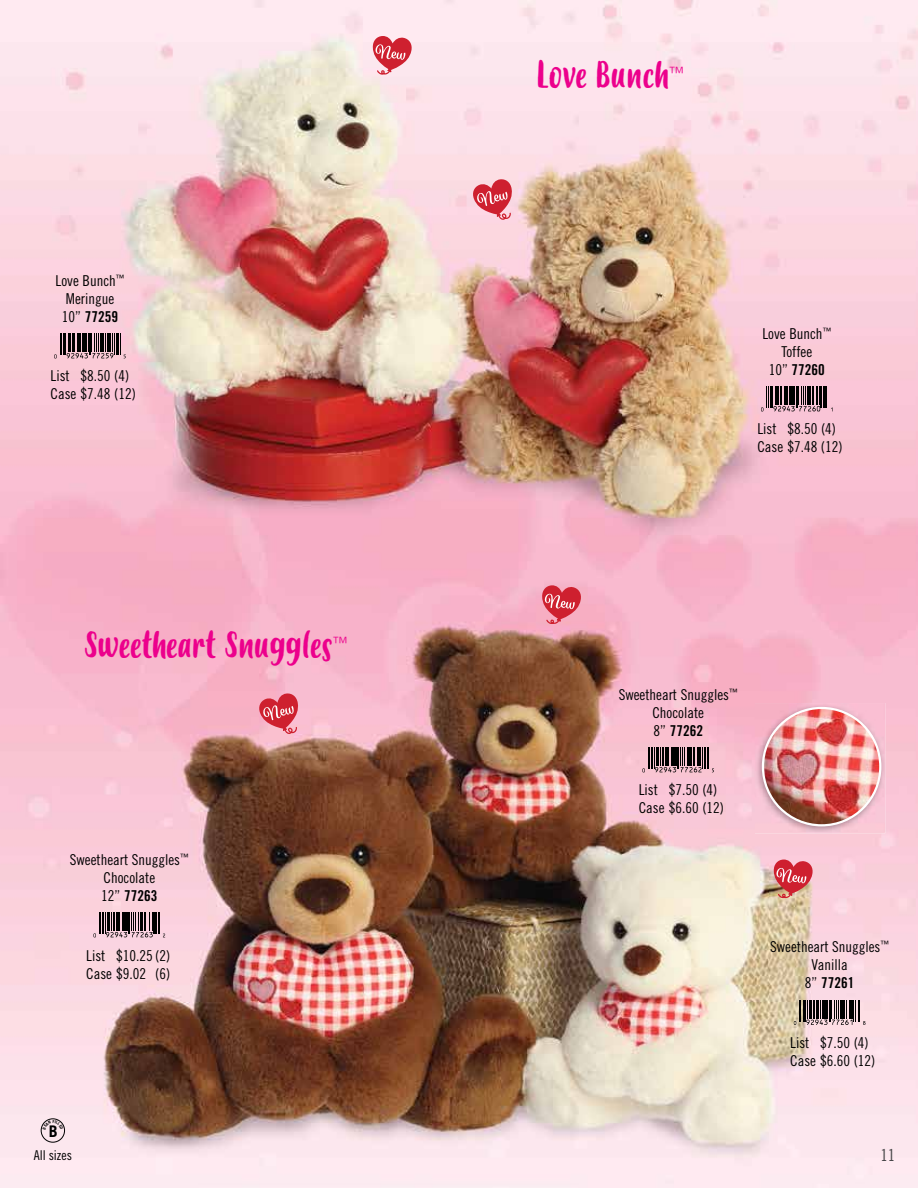
<style>
.page{position:relative;width:918px;height:1188px;background:#fff}
.page>*{position:absolute;margin:0;border:0;box-sizing:border-box;transform-origin:0 0}
.t1{font:36px "Budidaya";color:#ec008c}
.t2{font:16.5px "Trade Gothic LT Std Cn 18";color:#464547}
.t3{font:700 16.05px "Trade Gothic LT Std";color:#000}
.t4{font:300 15.75px "Helvetica Neue LT Std";color:#ec008c}
.t5{font:15px/18px "Trade Gothic LT Std Cn 18";color:#000;text-align:center}
.t6{font:15px "Trade Gothic LT Std Bd Cn 20";color:#000}
.t7{font:13.5px "Trade Gothic LT Std Cn 18";color:#000}
.s1{font-family:"Trade Gothic LT Std Cn 18"}
</style>
<div class="page">
<img style="left:0;top:0;width:918px;height:1188px">
<svg style="left:93px;top:913px;width:72px;height:24px;background:#826d73"></svg>
<svg style="left:794px;top:1000px;width:72px;height:25px;background:#7b6d6c"></svg>
<svg style="left:642px;top:748px;width:72px;height:24px;background:#7c6268"></svg>
<svg style="left:761px;top:387px;width:72px;height:24px;background:#7c626b"></svg>
<svg style="left:54px;top:334px;width:72px;height:24px;background:#7d646b"></svg>
<img style="left:755px;top:703px;width:130px;height:130px">
<img style="left:762px;top:707px;width:119px;height:119px">
<div style="left:41px;top:1118px;width:24px;height:25px;border:1px solid #000;border-radius:50%"></div>
<svg style="left:373px;top:36px;width:39px;height:39px;background:#e27782"></svg>
<svg style="left:542px;top:585px;width:39px;height:39px;background:#df6373"></svg>
<svg style="left:774px;top:860px;width:39px;height:38px"></svg>
<svg style="left:473px;top:179px;width:39px;height:41px;background:#e27581"></svg>
<svg style="left:259px;top:693px;width:39px;height:41px;background:#e16978"></svg>
<svg style="left:42px;top:1120px;width:22px;height:10px"></svg>
<p class="t5" style="left:56px;top:271px;width:70px">Love Bunch<sup>™<br></sup>Meringue</p>
<p class="t6" style="left:62px;top:307px;width:58px"><span class="s1">10”</span> 77259</p>
<p class="t5" style="left:51px;top:367px;width:87px;text-align:left">List $8.50 (4)<br>Case $7.48 (12)</p>
<h1 class="t1" style="left:84px;top:625px;width:249px">Sweetheart Snuggles</h1>
<p class="t4" style="left:332px;top:632px;width:17px">™</p>
<p class="t5" style="left:70px;top:850px;width:120px">Sweetheart Snuggles<sup>™<br></sup>Chocolate</p>
<p class="t6" style="left:101px;top:886px;width:58px"><span class="s1">12”</span> 77263</p>
<p class="t5" style="left:86px;top:947px;width:86px;text-align:left">List $10.25 (2)<br>Case $9.02 (6)</p>
<p class="t3" style="left:49px;top:1122px;width:10px">B</p>
<p class="t7" style="left:34px;top:1147px;width:40px">All sizes</p>
<h1 class="t1" style="left:537px;top:55px;width:133px">Love Bunch</h1>
<p class="t4" style="left:669px;top:63px;width:17px">™</p>
<p class="t5" style="left:762px;top:324px;width:70px">Love Bunch<sup>™<br></sup>Toffee</p>
<p class="t6" style="left:769px;top:360px;width:58px"><span class="s1">10”</span> 77260</p>
<p class="t5" style="left:757px;top:420px;width:87px;text-align:left">List $8.50 (4)<br>Case $7.48 (12)</p>
<p class="t5" style="left:619px;top:685px;width:120px">Sweetheart Snuggles<sup>™<br></sup>Chocolate</p>
<p class="t6" style="left:654px;top:721px;width:51px"><span class="s1">8”</span> 77262</p>
<p class="t5" style="left:639px;top:780px;width:87px;text-align:left">List $7.50 (4)<br>Case $6.60 (12)</p>
<p class="t5" style="left:770px;top:938px;width:120px">Sweetheart Snuggles<sup>™<br></sup>Vanilla</p>
<p class="t6" style="left:805px;top:974px;width:51px"><span class="s1">8”</span> 77261</p>
<p class="t5" style="left:790px;top:1033px;width:87px;text-align:left">List $7.50 (4)<br>Case $6.60 (12)</p>
<p class="t2" style="left:880px;top:1146px;width:16px">11</p>
</div>
